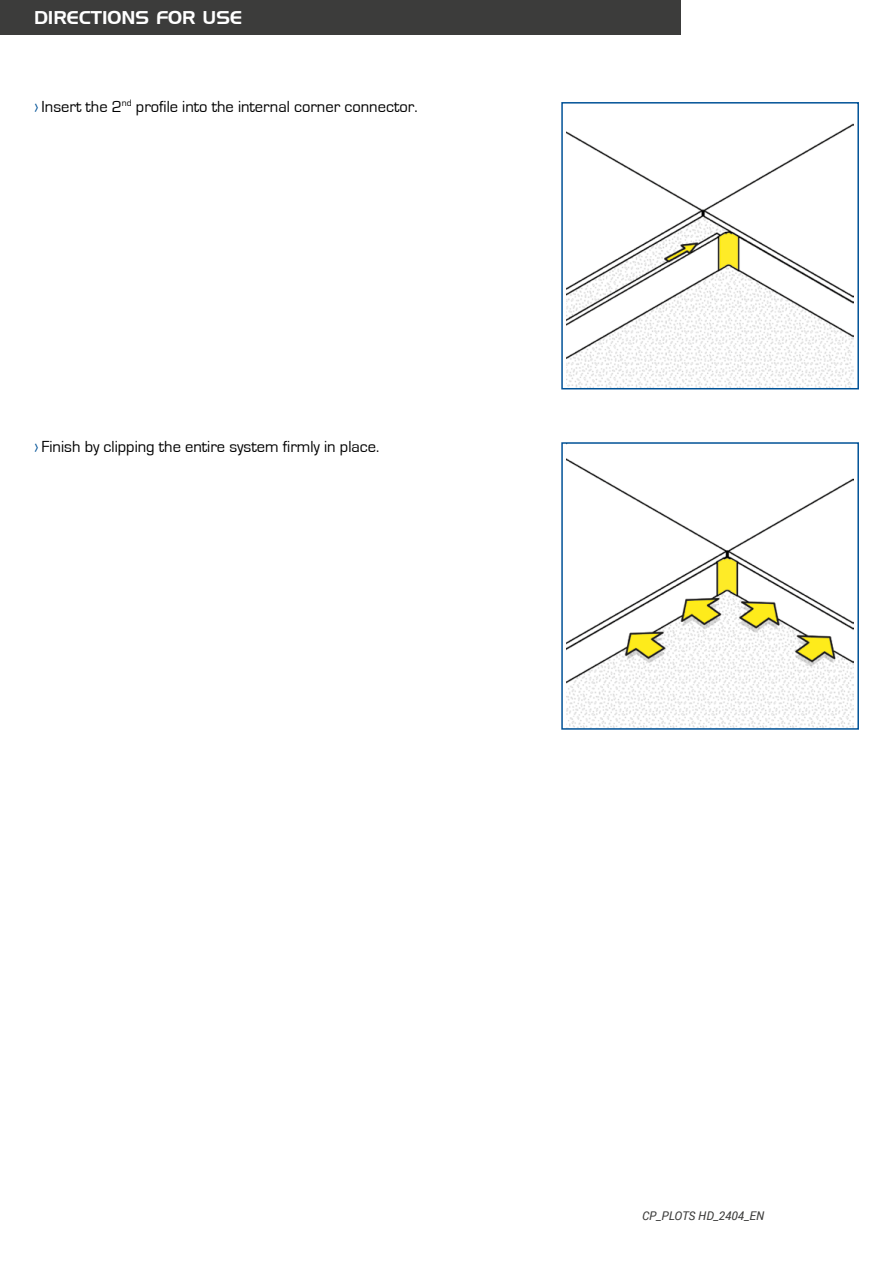
<style>
.page{position:relative;width:893px;height:1263px;background:#fff}
.page>*{position:absolute;margin:0;border:0;box-sizing:border-box;transform-origin:0 0}
.t1{font:18px "Handel Gothic BT";color:#fff}
.t2{font:16.5px "Eurostile";color:#000}
.t3{font:italic 12px "Roboto";color:#3c3c3b}
.s1{color:#005297}
</style>
<div class="page">
<img style="left:567px;top:123px;width:286px;height:263px">
<div style="left:561px;top:102px;width:298px;height:287px;border:2px solid #005297"></div>
<img style="left:567px;top:458px;width:286px;height:269px">
<div style="left:561px;top:442px;width:298px;height:288px;border:2px solid #005297"></div>
<div style="left:0;top:0;width:680px;height:34px;background:#3c3c3b"></div>
<p class="t1" style="left:34px;top:7px;width:210px">DIRECTIONS FOR USE</p>
<p class="t2" style="left:34px;top:97px;width:385px"><span class="s1">›</span> Insert the 2<sup>nd</sup> profile into the internal corner connector.</p>
<p class="t2" style="left:34px;top:437px;width:347px"><span class="s1">›</span> Finish by clipping the entire system firmly in place.</p>
<p class="t3" style="left:642px;top:1207px;width:124px">CP_PLOTS HD_2404_EN</p>
</div>
